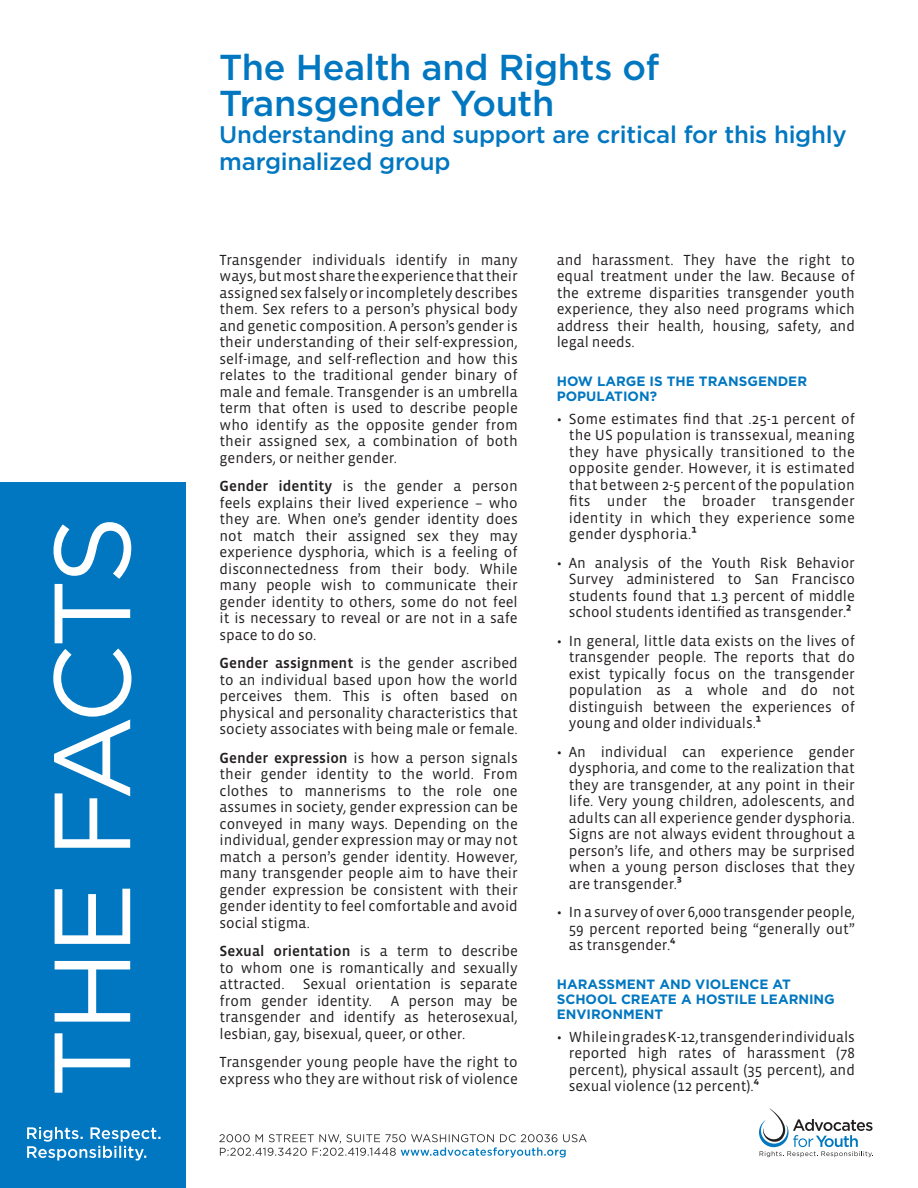
<style>
.page{position:relative;width:918px;height:1188px;background:#fff}
.page>*{position:absolute;margin:0;border:0;box-sizing:border-box;transform-origin:0 0}
.BODY_COPY{font:108px "Gotham";letter-spacing:-.075em;color:#fff}
.BODY_COPY-2{font:108px "Gotham";letter-spacing:-.045em;color:#fff}
.page_heading{font:500 36px/36px "Gotham";letter-spacing:-.01em;color:#0077c0}
.page_sub-heading{font:500 24px/27px "Gotham";letter-spacing:-.01em;color:#0077c0}
.BODY_COPY-3{font:15px/16.5px "Vista Sans OT";color:#231f20;text-align:justify}
.PP_HEADING{font:700 13.5px/15px "Gotham";color:#0077c0}
.s1{font-weight:500}
</style>
<div class="page">
<div style="left:0;top:370px;width:186px;height:818px;background:#0077c0"></div>
<svg style="left:27px;top:1127px;width:133px;height:34px"></svg>
<svg style="left:219px;top:1134px;width:368px;height:24px"></svg>
<svg style="left:759px;top:1108px;width:114px;height:49px"></svg>
<div style="left:0;top:310px;width:191px;height:172px;background:#fff"></div>
<h1 class="BODY_COPY" style="left:24px;top:1098px;width:694px;rotate:-90deg">POLICY BRIEF</h1>
<p class="BODY_COPY-2" style="left:23px;top:1098px;width:584px;rotate:-90deg">THE FACTS</p>
<p class="page_heading" style="left:219px;top:49px;width:442px">The Health and Rights of<br>Transgender Youth</p>
<p class="page_sub-heading" style="left:219px;top:121px;width:629px">Understanding and support are critical for this highly marginalized group</p>
<p class="BODY_COPY-3" style="left:220px;top:252px;width:300px">Transgender individuals identify in many ways, but most share the experience that their assigned sex falsely or incompletely describes them. Sex refers to a person’s physical body and genetic composition. A person’s gender is their understanding of their self-expression, self-image, and self-reflection and how this relates to the traditional gender binary of male and female. Transgender is an umbrella term that often is used to describe people who identify as the opposite gender from their assigned sex, a combination of both genders, or neither gender.</p>
<p class="BODY_COPY-3" style="left:220px;top:478px;width:300px"><span class="s1">Gender identity</span> is the gender a person feels explains their lived experience – who they are. When one’s gender identity does not match their assigned sex they may experience dysphoria, which is a feeling of disconnectedness from their body. While many people wish to communicate their gender identity to others, some do not feel it is necessary to reveal or are not in a safe space to do so.</p>
<p class="BODY_COPY-3" style="left:220px;top:655px;width:300px"><span class="s1">Gender assignment</span> is the gender ascribed to an individual based upon how the world perceives them. This is often based on physical and personality characteristics that society associates with being male or female.</p>
<p class="BODY_COPY-3" style="left:220px;top:750px;width:300px"><span class="s1">Gender expression</span> is how a person signals their gender identity to the world. From clothes to mannerisms to the role one assumes in society, gender expression can be conveyed in many ways. Depending on the individual, gender expression may or may not match a person’s gender identity. However, many transgender people aim to have their gender expression be consistent with their gender identity to feel comfortable and avoid social stigma.</p>
<p class="BODY_COPY-3" style="left:220px;top:943px;width:300px"><span class="s1">Sexual orientation</span> is a term to describe to whom one is romantically and sexually attracted. Sexual orientation is separate from gender identity. A person may be transgender and identify as heterosexual, lesbian, gay, bisexual, queer, or other.</p>
<p class="BODY_COPY-3" style="left:220px;top:1054px;width:300px">Transgender young people have the right to express who they are without risk of violence</p>
<p class="BODY_COPY-3" style="left:557px;top:252px;width:300px">and harassment. They have the right to equal treatment under the law. Because of the extreme disparities transgender youth experience, they also need programs which address their health, housing, safety, and legal needs.</p>
<p class="PP_HEADING" style="left:557px;top:374px;width:252px">HOW LARGE IS THE TRANSGENDER<br>POPULATION?</p>
<p class="BODY_COPY-3" style="left:569px;top:411px;width:288px;text-indent:-12px">• Some estimates find that .25-1 percent of the US population is transsexual, meaning they have physically transitioned to the opposite gender. However, it is estimated that between 2-5 percent of the population fits under the broader transgender identity in which they experience some gender dysphoria.<span class="s1">1</span></p>
<p class="BODY_COPY-3" style="left:569px;top:555px;width:288px;text-indent:-12px">• An analysis of the Youth Risk Behavior Survey administered to San Francisco students found that 1.3 percent of middle school students identified as transgender.<span class="s1">2</span></p>
<p class="BODY_COPY-3" style="left:569px;top:633px;width:288px;text-indent:-12px">• In general, little data exists on the lives of transgender people. The reports that do exist typically focus on the transgender population as a whole and do not distinguish between the experiences of young and older individuals.<span class="s1">1</span></p>
<p class="BODY_COPY-3" style="left:569px;top:744px;width:288px;text-indent:-12px">• An individual can experience gender dysphoria, and come to the realization that they are transgender, at any point in their life. Very young children, adolescents, and adults can all experience gender dysphoria.<br>Signs are not always evident throughout a person’s life, and others may be surprised when a young person discloses that they are transgender.<span class="s1">3</span></p>
<p class="BODY_COPY-3" style="left:569px;top:904px;width:288px;text-indent:-12px">• In a survey of over 6,000 transgender people, 59 percent reported being “generally out” as transgender.<span class="s1">4</span></p>
<p class="PP_HEADING" style="left:557px;top:977px;width:280px">HARASSMENT AND VIOLENCE AT<br>SCHOOL CREATE A HOSTILE LEARNING<br>ENVIRONMENT</p>
<p class="BODY_COPY-3" style="left:569px;top:1029px;width:288px;text-indent:-12px">• While in grades K-12, transgender individuals reported high rates of harassment (78 percent), physical assault (35 percent), and</p>
<p class="BODY_COPY-3" style="left:569px;top:1078px;width:192px">sexual violence (12 percent).<span class="s1">4</span></p>
</div>
